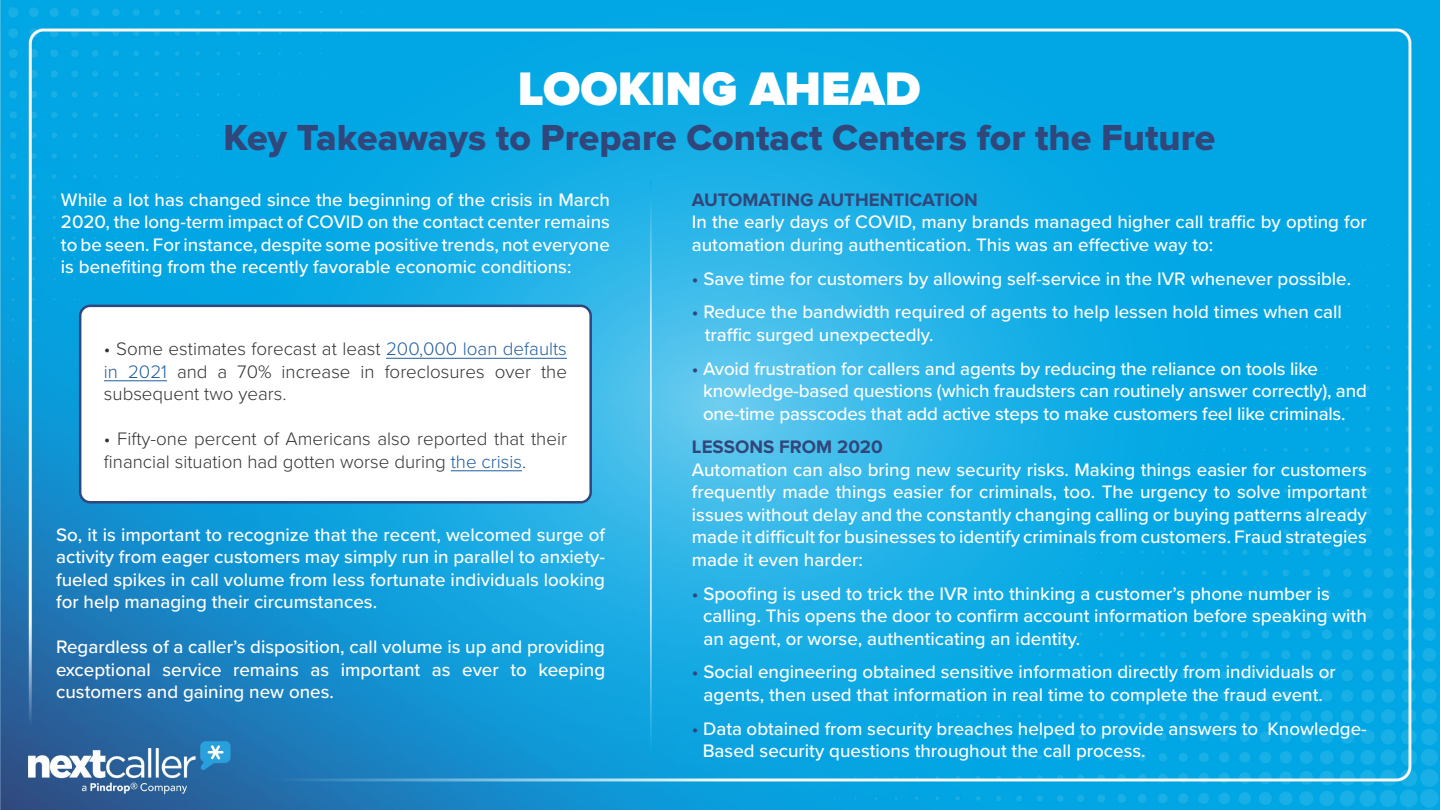
<style>
.page{position:relative;width:1440px;height:810px;background:#fff}
.page>*{position:absolute;margin:0;border:0;box-sizing:border-box;transform-origin:0 0}
.t1{font:900 48.75px "Proxima Nova";color:#fff}
.t2{font:37.5px "Proxima Nova Extrabld";color:#31477b}
.t3{font:500 18.75px/22.5px "Proxima Nova";color:#fff}
.t4{font:300 18.75px/22.5px "Proxima Nova";color:#333;text-align:justify}
.t5{font:700 18.75px "Proxima Nova";color:#31477b}
.s1{color:#215e9e}
.s2{color:#31477b}
</style>
<div class="page">
<img style="left:0;top:0;width:1440px;height:810px">
<div style="left:80px;top:306px;width:511px;height:196px;background:#fff;border-radius:10px"></div>
<hr style="left:386px;top:358px;width:181px;height:1px;background:#215e9e">
<hr style="left:104px;top:380px;width:63px;height:1px;background:#215e9e">
<hr style="left:451px;top:470px;width:71px;height:1px;background:#215e9e">
<div style="left:79px;top:305px;width:513px;height:199px;border:2px solid #31477b;border-radius:10px"></div>
<hr style="left:650px;top:180px;width:2px;height:574px;background:#fff">
<h1 class="t1" style="left:518px;top:60px;width:404px">LOOKING AHEAD</h1>
<h2 class="t2" style="left:223px;top:116px;width:993px">Key Takeaways to Prepare Contact Centers for the Future</h2>
<p class="t3" style="left:61px;top:188px;width:551px;text-align:justify">While a lot has changed since the beginning of the crisis in March 2020, the long-term impact of COVID on the contact center remains to be seen. For instance, despite some positive trends, not everyone is benefiting from the recently favorable economic conditions:</p>
<p class="t4" style="left:104px;top:337px;width:465px">• Some estimates forecast at least <span class="s1">200,000 loan defaults in 2021</span> and a 70% increase in foreclosures over the subsequent two years.</p>
<p class="t4" style="left:104px;top:427px;width:465px">• Fifty-one percent of Americans also reported that their financial situation had gotten worse during <span class="s1">the crisis</span>.</p>
<p class="t3" style="left:56px;top:523px;width:550px;text-align:justify">So, it is important to recognize that the recent, welcomed surge of activity from eager customers may simply run in parallel to anxiety&shy;fueled spikes in call volume from less fortunate individuals looking for help managing their circumstances.</p>
<p class="t3" style="left:56px;top:635px;width:551px;text-align:justify">Regardless of a caller’s disposition, call volume is up and providing exceptional service remains as important as ever to keeping customers and gaining new ones.</p>
<p class="t5" style="left:692px;top:189px;width:288px">AUTOMATING AUTHENTICATION</p>
<p class="t3" style="left:692px;top:210px;width:676px">In the early days of COVID, many brands managed higher call traffic by opting for automation during authentication. This was an effective way to:</p>
<p class="t3" style="left:692px;top:267px;width:661px"><span class="s2">•</span> Save time for customers by allowing self-service in the IVR whenever possible.</p>
<p class="t3" style="left:705px;top:300px;width:639px;text-indent:-13px"><span class="s2">•</span> Reduce the bandwidth required of agents to help lessen hold times when call traffic surged unexpectedly.</p>
<p class="t3" style="left:703px;top:357px;width:665px;text-indent:-11px"><span class="s2">•</span> Avoid frustration for callers and agents by reducing the reliance on tools like knowledge-based questions (which fraudsters can routinely answer correctly), and one-time passcodes that add active steps to make customers feel like criminals.</p>
<p class="t5" style="left:692px;top:436px;width:192px">LESSONS FROM 2020</p>
<p class="t3" style="left:692px;top:458px;width:677px;text-align:justify">Automation can also bring new security risks. Making things easier for customers frequently made things easier for criminals, too. The urgency to solve important issues without delay and the constantly changing calling or buying patterns already made it difficult for businesses to identify criminals from customers. Fraud strategies made it even harder:</p>
<p class="t3" style="left:703px;top:582px;width:665px;text-indent:-11px"><span class="s2">•</span> Spoofing is used to trick the IVR into thinking a customer’s phone number is calling. This opens the door to confirm account information before speaking with an agent, or worse, authenticating an identity.</p>
<p class="t3" style="left:692px;top:660px;width:646px;text-align:center"><span class="s2">•</span> Social engineering obtained sensitive information directly from individuals or agents, then used that information in real time to complete the fraud event.</p>
<p class="t3" style="left:703px;top:717px;width:666px;text-indent:-11px"><span class="s2">•</span> Data obtained from security breaches helped to provide answers to Knowledge-<br>Based security questions throughout the call process.</p>
</div>
